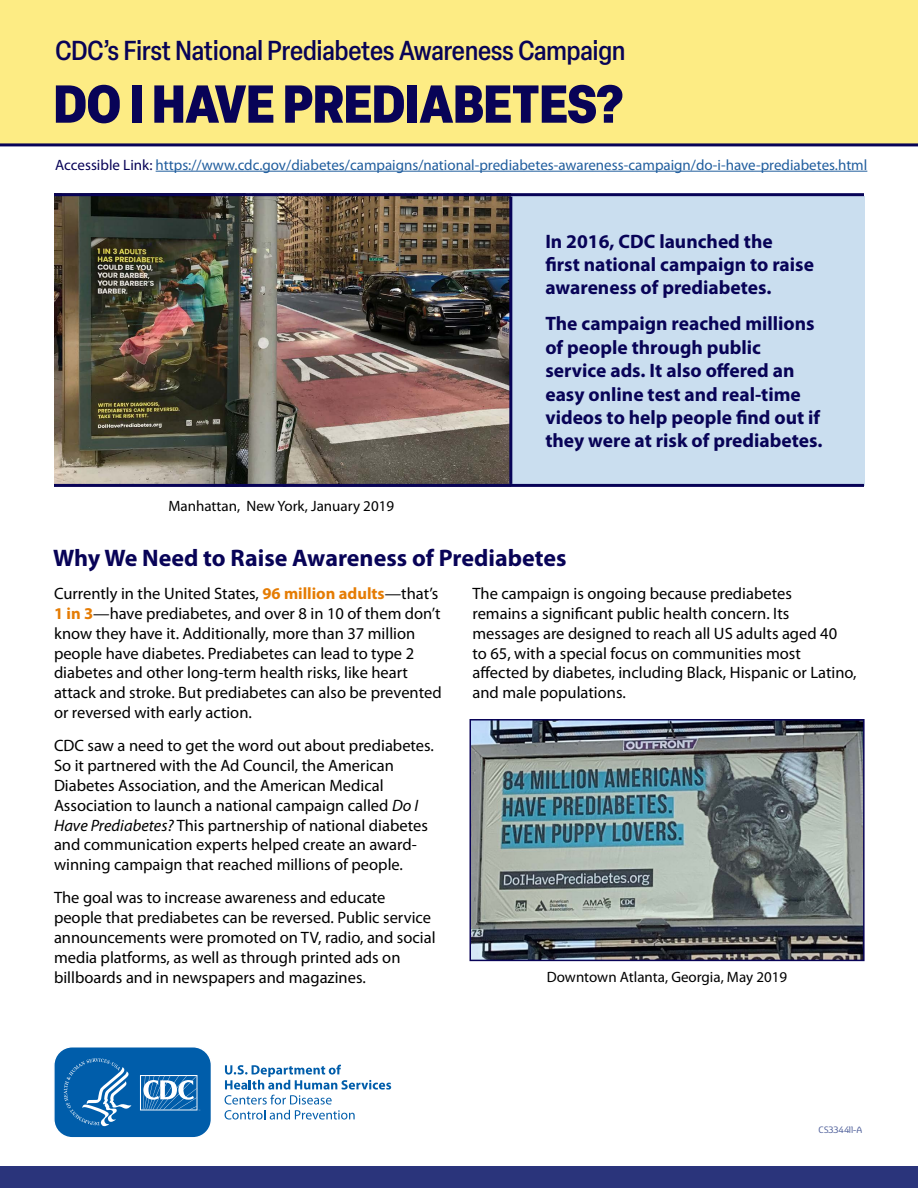
<style>
.page{position:relative;width:918px;height:1188px;background:#fff}
.page>*{position:absolute;margin:0;border:0;box-sizing:border-box;transform-origin:0 0}
.t1{font:900 condensed 52.5px "Elza";color:#080357}
.t2{font:500 condensed 27px "Elza";color:#080357}
.t3{font:700 24px "Myriad Pro";color:#080357}
.t4{font:700 19.5px/23.4px "Myriad Pro";color:#080357}
.P2{font:16.5px/19.8px "Myriad Pro";color:#000}
.Date_Timeline{font:15px "Myriad Pro";color:#215e9e}
.t5{font:15px "Myriad Pro";color:#000}
.t6{font:9px "Eigerdals";color:#54649d}
.s1{color:#080357}
.s2{font-weight:700;color:#e57c04}
.s3{font-style:italic}
</style>
<div class="page">
<div style="left:0;top:0;width:918px;height:145px;background:#fdec84"></div>
<div style="left:0;top:1166px;width:918px;height:22px;background:#2a347b"></div>
<div style="left:511px;top:197px;width:354px;height:289px;background:#cadeef"></div>
<img style="left:54px;top:196px;width:457px;height:288px">
<hr style="left:509px;top:197px;width:3px;height:287px;background:#080357">
<hr style="left:54px;top:193px;width:810px;height:3px;background:#080357">
<hr style="left:54px;top:484px;width:810px;height:3px;background:#080357">
<img style="left:473px;top:722px;width:389px;height:236px">
<div style="left:470px;top:719px;width:395px;height:242px;border:2px solid #080357"></div>
<hr style="left:0;top:143px;width:918px;height:3px;background:#080357">
<hr style="left:156px;top:171px;width:711px;height:1px;background:#215e9e">
<svg style="left:225px;top:1065px;width:166px;height:55px"></svg>
<svg style="left:54px;top:1047px;width:157px;height:90px;background:#2272b5"></svg>
<h1 class="t2" style="left:56px;top:33px;width:571px">CDC’s First National Prediabetes Awareness Campaign</h1>
<h1 class="t1" style="left:54px;top:66px;width:571px">DO I HAVE PREDIABETES?</h1>
<p class="Date_Timeline" style="left:55px;top:156px;width:814px"><span class="s1">Accessible Link:</span> https://www.cdc.gov/diabetes/campaigns/national-prediabetes-awareness-campaign/do-i-have-prediabetes.html</p>
<h1 class="t4" style="left:545px;top:230px;width:270px">In 2016, CDC launched the<br>first national campaign to raise awareness of prediabetes.</h1>
<p class="t5" style="left:168px;top:498px;width:227px">Manhattan, New York, January 2019</p>
<p class="t4" style="left:545px;top:312px;width:279px">The campaign reached millions of people through public service ads. It also offered an easy online test and real-time videos to help people find out if they were at risk of prediabetes.</p>
<p class="t3" style="left:53px;top:545px;width:515px">Why We Need to Raise Awareness of Prediabetes</p>
<p class="P2" style="left:54px;top:584px;width:389px">Currently in the United States, <span class="s2">96 million adults</span>—that’s <span class="s2">1 in 3</span>—have prediabetes, and over 8 in 10 of them don’t know they have it. Additionally, more than 37 million people have diabetes. Prediabetes can lead to type 2 diabetes and other long-term health risks, like heart attack and stroke. But prediabetes can also be prevented or reversed with early action.</p>
<p class="P2" style="left:54px;top:736px;width:382px">CDC saw a need to get the word out about prediabetes.<br>So it partnered with the Ad Council, the American Diabetes Association, and the American Medical Association to launch a national campaign called <span class="s3">Do I Have Prediabetes?</span> This partnership of national diabetes and communication experts helped create an award&shy;winning campaign that reached millions of people.</p>
<p class="P2" style="left:54px;top:888px;width:383px">The goal was to increase awareness and educate people that prediabetes can be reversed. Public service announcements were promoted on TV, radio, and social media platforms, as well as through printed ads on billboards and in newspapers and magazines.</p>
<p class="P2" style="left:472px;top:584px;width:386px">The campaign is ongoing because prediabetes<br>remains a significant public health concern. Its messages are designed to reach all US adults aged 40<br>to 65, with a special focus on communities most affected by diabetes, including Black, Hispanic or Latino, and male populations.</p>
<p class="t5" style="left:547px;top:969px;width:242px">Downtown Atlanta, Georgia, May 2019</p>
<p class="t6" style="left:819px;top:1125px;width:45px">CS334411-A</p>
</div>
